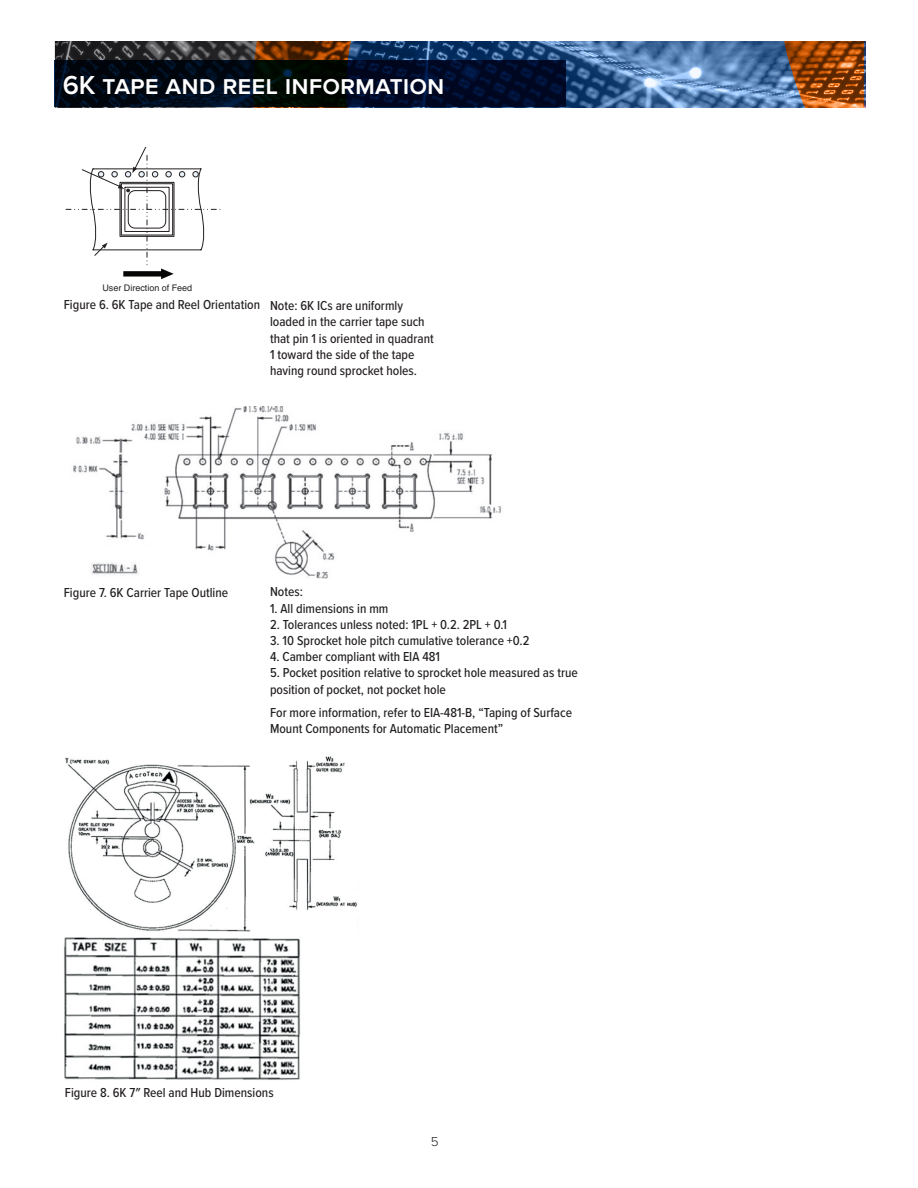
<style>
.page{position:relative;width:918px;height:1188px;background:#fff}
.page>*{position:absolute;margin:0;border:0;box-sizing:border-box;transform-origin:0 0}
.t1{font:600 27px "Proxima Nova";color:#fff}
.t2{font:500 13.5px/16.5px "Proxima Nova Cond";color:#231f20}
.t3{font:300 13.5px "Proxima Nova";color:#231f20}
.t4{font:9px "Helvetica";color:#231f20}
</style>
<div class="page">
<svg style="left:54px;top:41px;width:142px;height:67px;background:#3a3a3d"></svg>
<svg style="left:196px;top:41px;width:150px;height:67px;background:#5c361b"></svg>
<svg style="left:346px;top:41px;width:518px;height:67px;background:#586983"></svg>
<svg style="left:54px;top:60px;width:512px;height:47px;background:#000a1b"></svg>
<svg style="left:66px;top:148px;width:155px;height:131px"></svg>
<img style="left:73px;top:407px;width:428px;height:172px">
<img style="left:64px;top:756px;width:293px;height:324px">
<h1 class="t1" style="left:63px;top:65px;width:383px">6K tape and reel information</h1>
<p class="t4" style="left:102px;top:282px;width:91px">User Direction of Feed</p>
<p class="t2" style="left:270px;top:296px;width:165px;text-indent:-206px">Figure 6. 6K Tape and Reel Orientation Note: 6K ICs are uniformly loaded in the carrier tape such that pin 1 is oriented in quadrant 1 toward the side of the tape having round sprocket holes.</p>
<p class="t2" style="left:64px;top:584px;width:166px">Figure 7. 6K Carrier Tape Outline</p>
<p class="t2" style="left:270px;top:583px;width:34px">Notes:</p>
<p class="t2" style="left:270px;top:599px;width:120px">1. All dimensions in mm</p>
<p class="t2" style="left:270px;top:616px;width:239px">2. Tolerances unless noted: 1PL + 0.2. 2PL + 0.1</p>
<p class="t2" style="left:270px;top:632px;width:261px">3. 10 Sprocket hole pitch cumulative tolerance +0.2</p>
<p class="t2" style="left:270px;top:648px;width:172px">4. Camber compliant with EIA 481</p>
<p class="t2" style="left:270px;top:664px;width:309px">5. Pocket position relative to sprocket hole measured as true position of pocket, not pocket hole</p>
<p class="t2" style="left:270px;top:704px;width:304px">For more information, refer to EIA-481-B, “Taping of Surface<br>Mount Components for Automatic Placement”</p>
<p class="t2" style="left:65px;top:1084px;width:210px">Figure 8. 6K 7″ Reel and Hub Dimensions</p>
<p class="t3" style="left:431px;top:1131px;width:9px">5</p>
</div>
